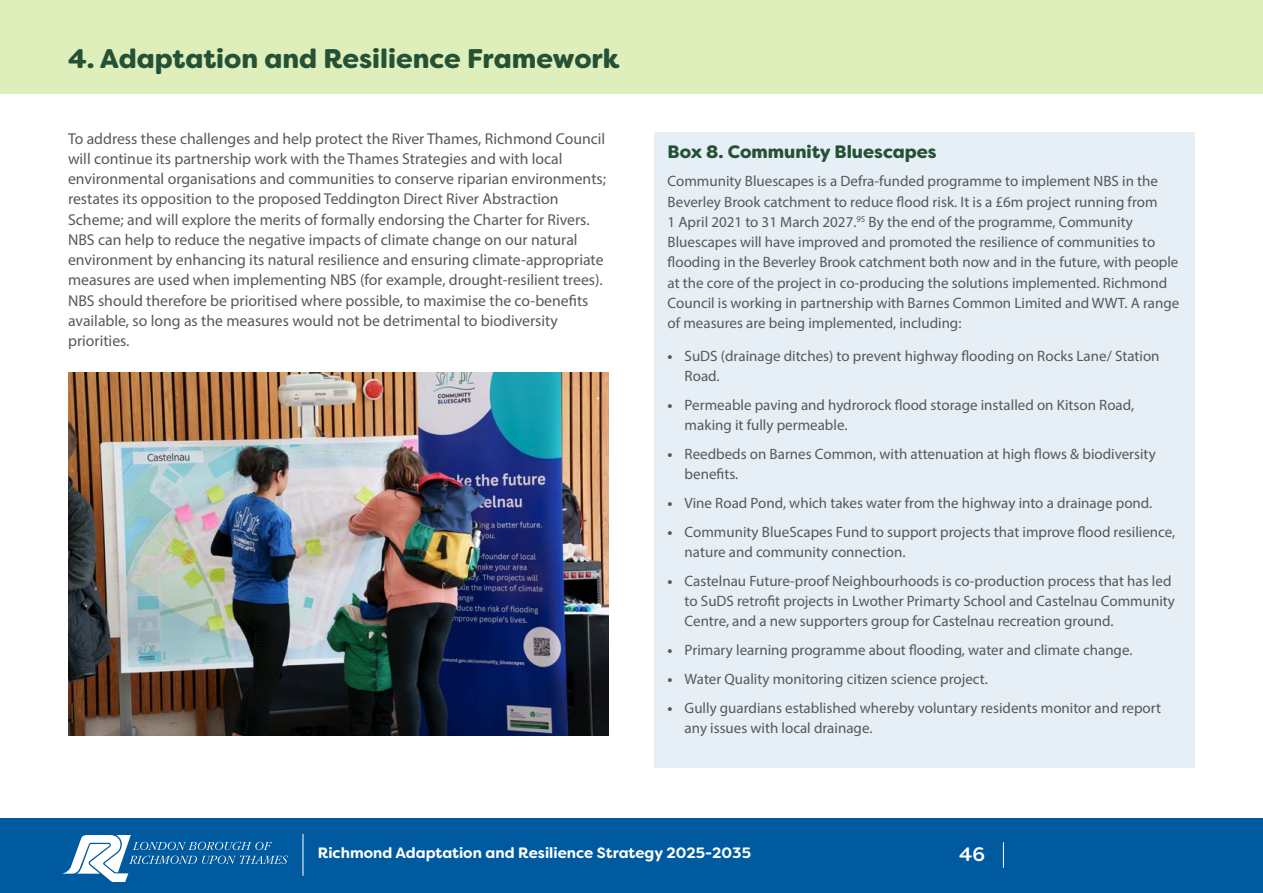
<style>
.page{position:relative;width:1263px;height:893px;background:#fff}
.page>*{position:absolute;margin:0;border:0;box-sizing:border-box;transform-origin:0 0}
.t1{font:900 27px "Filson Soft";color:#255235}
.t2{font:500 19.5px "Filson Soft";color:#fff}
.Sub_Level_3_Box_headings{font:900 18px "Filson Soft";color:#255235}
.Body{font:15.75px/20.2px "Myriad Pro";color:#585858}
.Body-2{font:15px/20.2px "Myriad Pro";color:#585858}
.t3{font:700 15px "Filson Soft";color:#fff}
.s1{font-weight:700}
</style>
<div class="page">
<div style="left:0;top:0;width:1263px;height:94px;background:#deefbc"></div>
<div style="left:655px;top:132px;width:540px;height:635px;background:#e6eef6"></div>
<img style="left:68px;top:373px;width:540px;height:363px">
<div style="left:0;top:816px;width:1263px;height:77px;background:#005aa0"></div>
<svg style="left:1003px;top:842px;width:1px;height:26px"></svg>
<hr style="left:0;top:815px;width:1263px;height:2px;background:#fff">
<svg style="left:62px;top:835px;width:226px;height:47px"></svg>
<hr style="left:303px;top:834px;width:1px;height:42px;background:#fff">
<h1 class="t1" style="left:68px;top:41px;width:553px">4. Adaptation and Resilience Framework</h1>
<p class="Body" style="left:68px;top:128px;width:539px">To address these challenges and help protect the River Thames, Richmond Council will continue its partnership work with the Thames Strategies and with local environmental organisations and communities to conserve riparian environments; restates its opposition to the proposed Teddington Direct River Abstraction Scheme; and will explore the merits of formally endorsing the Charter for Rivers.<br>NBS can help to reduce the negative impacts of climate change on our natural environment by enhancing its natural resilience and ensuring climate-appropriate measures are used when implementing NBS (for example, drought-resilient trees).<br>NBS should therefore be prioritised where possible, to maximise the co-benefits available, so long as the measures would not be detrimental to biodiversity priorities.</p>
<p class="Sub_Level_3_Box_headings" style="left:668px;top:140px;width:271px">Box 8. Community Bluescapes</p>
<p class="Body-2" style="left:668px;top:171px;width:513px">Community Bluescapes is a Defra-funded programme to implement NBS in the Beverley Brook catchment to reduce flood risk. It is a £6m project running from<br>1 April 2021 to 31 March 2027.<sup>95</sup> By the end of the programme, Community Bluescapes will have improved and promoted the resilience of communities to flooding in the Beverley Brook catchment both now and in the future, with people at the core of the project in co-producing the solutions implemented. Richmond Council is working in partnership with Barnes Common Limited and WWT. A range of measures are being implemented, including:</p>
<p class="Body-2" style="left:685px;top:346px;width:476px;text-indent:-17px"><span class="s1">•</span> SuDS (drainage ditches) to prevent highway flooding on Rocks Lane/ Station<br>Road.</p>
<p class="Body-2" style="left:685px;top:395px;width:451px;text-indent:-17px"><span class="s1">•</span> Permeable paving and hydrorock flood storage installed on Kitson Road, making it fully permeable.</p>
<p class="Body-2" style="left:685px;top:444px;width:473px;text-indent:-17px"><span class="s1">•</span> Reedbeds on Barnes Common, with attenuation at high flows &amp; biodiversity benefits.</p>
<p class="Body-2" style="left:668px;top:493px;width:486px"><span class="s1">•</span> Vine Road Pond, which takes water from the highway into a drainage pond.</p>
<p class="Body-2" style="left:685px;top:521px;width:492px;text-indent:-17px"><span class="s1">•</span> Community BlueScapes Fund to support projects that improve flood resilience, nature and community connection.</p>
<p class="Body-2" style="left:685px;top:570px;width:492px;text-indent:-17px"><span class="s1">•</span> Castelnau Future-proof Neighbourhoods is co-production process that has led to SuDS retrofit projects in Lwother Primarty School and Castelnau Community<br>Centre, and a new supporters group for Castelnau recreation ground.</p>
<p class="Body-2" style="left:668px;top:640px;width:466px"><span class="s1">•</span> Primary learning programme about flooding, water and climate change.</p>
<p class="Body-2" style="left:668px;top:668px;width:322px"><span class="s1">•</span> Water Quality monitoring citizen science project.</p>
<p class="Body-2" style="left:685px;top:697px;width:478px;text-indent:-17px"><span class="s1">•</span> Gully guardians established whereby voluntary residents monitor and report any issues with local drainage.</p>
<p class="t3" style="left:318px;top:843px;width:435px">Richmond Adaptation and Resilience Strategy 2025-2035</p>
<h2 class="t2" style="left:959px;top:842px;width:27px">46</h2>
</div>
